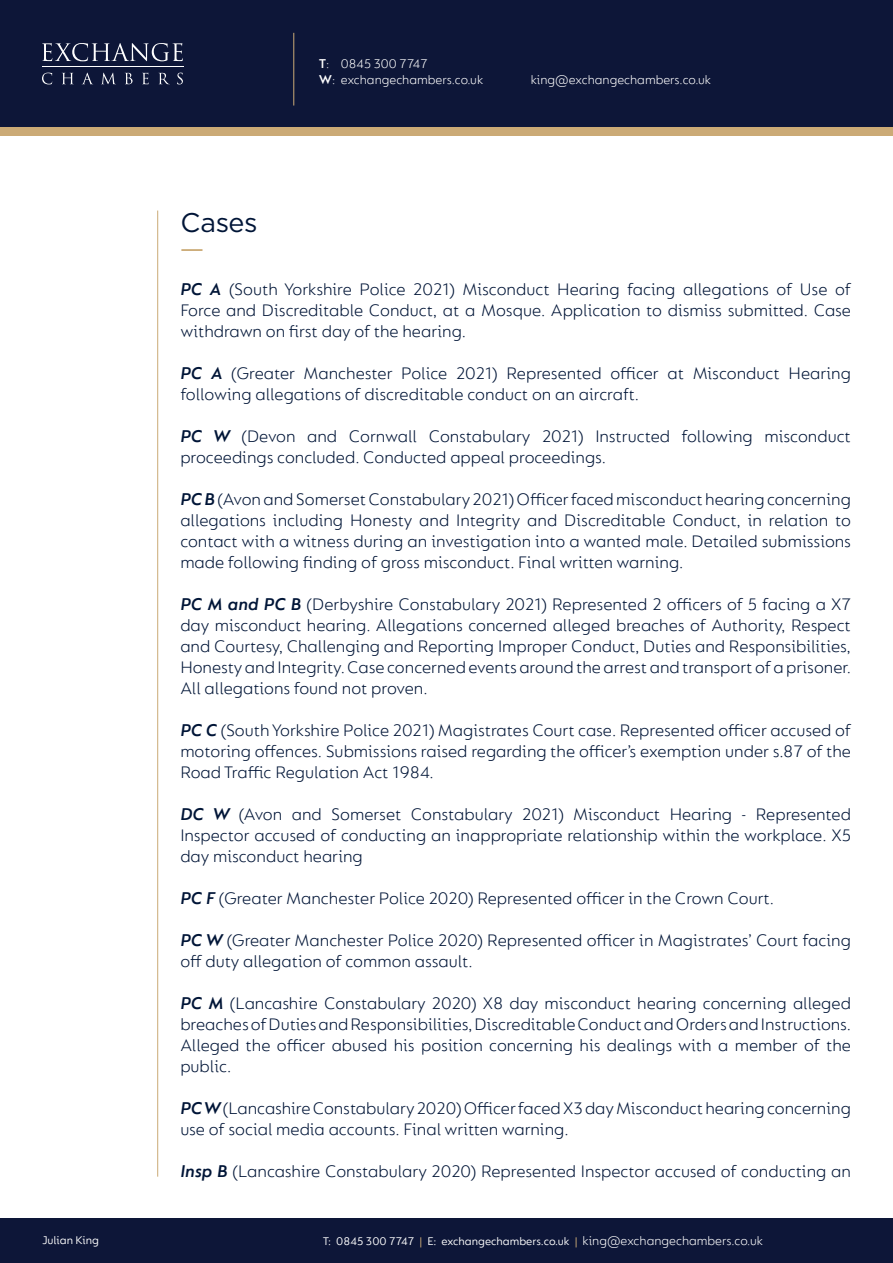
<style>
.page{position:relative;width:893px;height:1263px;background:#fff}
.page>*{position:absolute;margin:0;border:0;box-sizing:border-box;transform-origin:0 0}
.t1{font:27px "Gotham";letter-spacing:-.015em;color:#001537}
.t2{font:300 18px/21px "FS Lucas";color:#001537;text-align:justify}
.t3{font:300 13.5px/16.2px "FS Lucas";color:#fff}
.t4{font:12px "FS Lucas";color:#fff}
.s1{font-weight:600}
.s2{font-weight:600;font-style:italic}
.s3{color:#cbaa76}
</style>
<div class="page">
<div style="left:0;top:64px;width:893px;height:72px;background:#cbaa76"></div>
<div style="left:0;top:0;width:893px;height:127px;background:#0d1638"></div>
<div style="left:0;top:1219px;width:893px;height:44px;background:#0d1638"></div>
<hr style="left:42px;top:67px;width:142px;height:1px;background:#fff">
<svg style="left:42px;top:43px;width:141px;height:18px"></svg>
<svg style="left:42px;top:73px;width:10px;height:11px"></svg>
<svg style="left:62px;top:73px;width:11px;height:11px"></svg>
<svg style="left:82px;top:73px;width:11px;height:11px"></svg>
<svg style="left:102px;top:73px;width:13px;height:11px"></svg>
<svg style="left:125px;top:73px;width:8px;height:11px"></svg>
<svg style="left:142px;top:73px;width:7px;height:11px"></svg>
<svg style="left:159px;top:73px;width:10px;height:11px"></svg>
<svg style="left:177px;top:73px;width:6px;height:11px"></svg>
<hr style="left:293px;top:33px;width:1px;height:73px;background:#cbaa76">
<hr style="left:157px;top:211px;width:1px;height:966px;background:#cbaa76">
<hr style="left:181px;top:249px;width:21px;height:2px;background:#cbaa76">
<p class="t1" style="left:180px;top:205px;width:79px">Cases</p>
<p class="t3" style="left:319px;top:55px;width:166px"><span class="s1">T</span>: 0845 300 7747<br><span class="s1">W</span>: exchangechambers.co.uk</p>
<p class="t3" style="left:531px;top:71px;width:182px">king@exchangechambers.co.uk</p>
<p class="t2" style="left:180px;top:278px;width:672px"><span class="s2">PC A</span> (South Yorkshire Police 2021) Misconduct Hearing facing allegations of Use of Force and Discreditable Conduct, at a Mosque. Application to dismiss submitted. Case withdrawn on first day of the hearing.</p>
<p class="t2" style="left:180px;top:362px;width:672px"><span class="s2">PC A</span> (Greater Manchester Police 2021) Represented officer at Misconduct Hearing following allegations of discreditable conduct on an aircraft.</p>
<p class="t2" style="left:180px;top:425px;width:672px"><span class="s2">PC W</span> (Devon and Cornwall Constabulary 2021) Instructed following misconduct proceedings concluded. Conducted appeal proceedings.</p>
<p class="t2" style="left:180px;top:488px;width:672px"><span class="s2">PC B</span> (Avon and Somerset Constabulary 2021) Officer faced misconduct hearing concerning allegations including Honesty and Integrity and Discreditable Conduct, in relation to contact with a witness during an investigation into a wanted male. Detailed submissions made following finding of gross misconduct. Final written warning.</p>
<p class="t2" style="left:180px;top:593px;width:672px"><span class="s2">PC M and PC B</span> (Derbyshire Constabulary 2021) Represented 2 officers of 5 facing a X7 day misconduct hearing. Allegations concerned alleged breaches of Authority, Respect and Courtesy, Challenging and Reporting Improper Conduct, Duties and Responsibilities, Honesty and Integrity. Case concerned events around the arrest and transport of a prisoner.<br>All allegations found not proven.</p>
<p class="t2" style="left:180px;top:719px;width:672px"><span class="s2">PC C</span> (South Yorkshire Police 2021) Magistrates Court case. Represented officer accused of motoring offences. Submissions raised regarding the officer’s exemption under s.87 of the Road Traffic Regulation Act 1984.</p>
<p class="t2" style="left:180px;top:803px;width:672px"><span class="s2">DC W</span> (Avon and Somerset Constabulary 2021) Misconduct Hearing - Represented Inspector accused of conducting an inappropriate relationship within the workplace. X5 day misconduct hearing</p>
<p class="t2" style="left:180px;top:887px;width:595px"><span class="s2">PC F</span> (Greater Manchester Police 2020) Represented officer in the Crown Court.</p>
<p class="t2" style="left:180px;top:929px;width:672px"><span class="s2">PC W</span> (Greater Manchester Police 2020) Represented officer in Magistrates’ Court facing off duty allegation of common assault.</p>
<p class="t2" style="left:180px;top:992px;width:672px"><span class="s2">PC M</span> (Lancashire Constabulary 2020) X8 day misconduct hearing concerning alleged breaches of Duties and Responsibilities, Discreditable Conduct and Orders and Instructions.<br>Alleged the officer abused his position concerning his dealings with a member of the public.</p>
<p class="t2" style="left:180px;top:1097px;width:672px"><span class="s2">PC W</span> (Lancashire Constabulary 2020) Officer faced X3 day Misconduct hearing concerning use of social media accounts. Final written warning.</p>
<p class="t2" style="left:180px;top:1160px;width:672px"><span class="s2">Insp B</span> (Lancashire Constabulary 2020) Represented Inspector accused of conducting an</p>
<p class="t3" style="left:583px;top:1233px;width:182px">king@exchangechambers.co.uk</p>
<p class="t4" style="left:42px;top:1233px;width:59px">Julian King</p>
<p class="t4" style="left:323px;top:1235px;width:256px">T: 0845 300 7747 <span class="s3">|</span> E: exchangechambers.co.uk <span class="s3">|</span></p>
</div>
